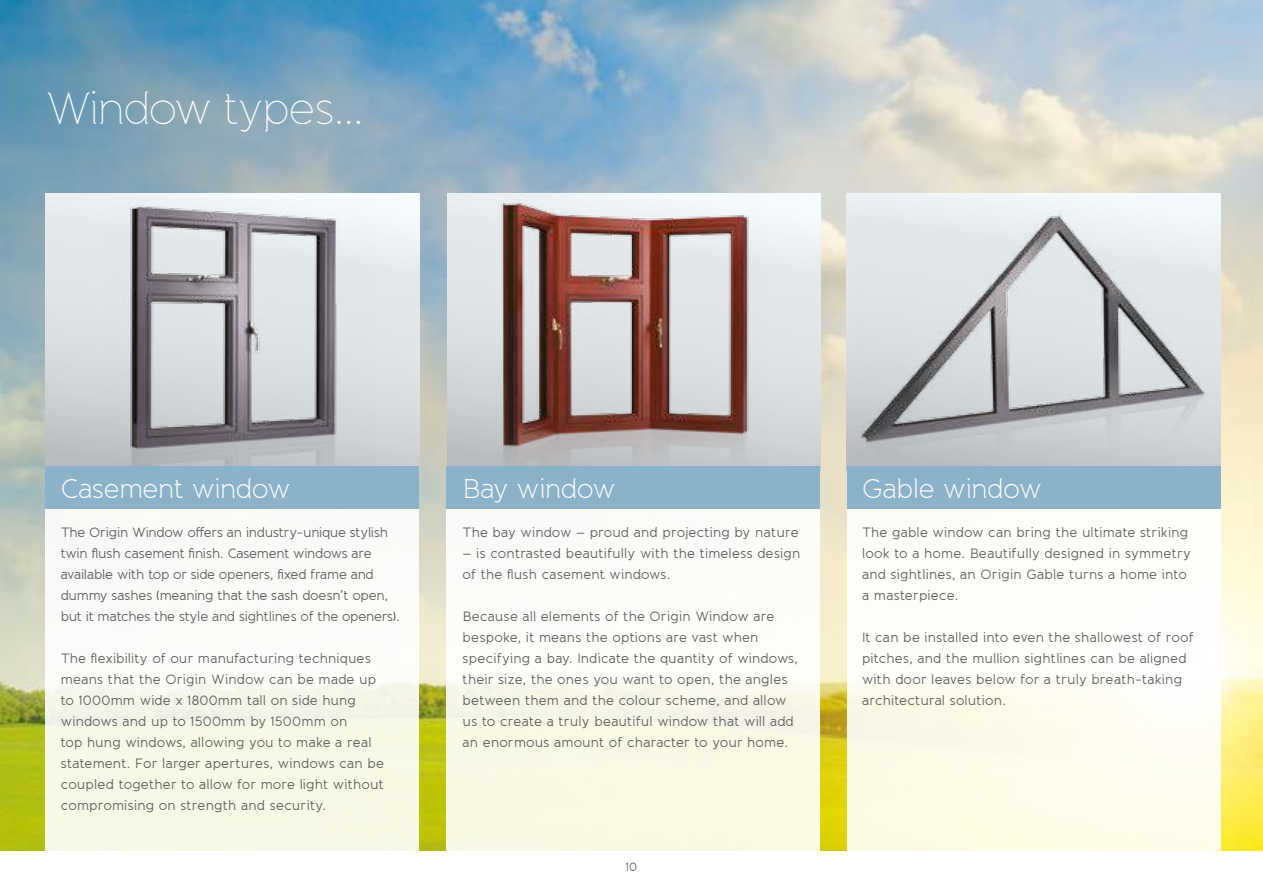
<style>
.page{position:relative;width:1263px;height:893px;background:#fff}
.page>*{position:absolute;margin:0;border:0;box-sizing:border-box;transform-origin:0 0}
.t1{font:100 45px "Banda";letter-spacing:-.03em;color:#fff}
.t2{font:300 27px "Banda";letter-spacing:-.02em;color:#fff}
.t3{font:13.5px/21px "Banda";letter-spacing:.005em;color:#575756}
.t4{font:13.5px/21px "Banda";letter-spacing:-.02em;color:#575756}
.t5{font:12px "Banda";color:#575756}
</style>
<div class="page">
<img style="left:0;top:0;width:1263px;height:850px">
<div style="left:46px;top:193px;width:373px;height:278px;background:linear-gradient(to bottom,#f1f6f9,#c5c8ca)"></div>
<img style="left:110px;top:199px;width:266px;height:268px">
<div style="left:46px;top:475px;width:373px;height:383px;background:linear-gradient(to right,#f8f9f0,#fafaf0)"></div>
<div style="left:46px;top:467px;width:373px;height:42px;background:#8bb2c9"></div>
<svg style="left:447px;top:193px;width:373px;height:274px"></svg>
<img style="left:499px;top:193px;width:264px;height:274px">
<div style="left:447px;top:475px;width:373px;height:383px;background:linear-gradient(to right,#fafaf0,#fcfaf0)"></div>
<div style="left:447px;top:467px;width:373px;height:42px;background:#8bb2c9"></div>
<div style="left:847px;top:193px;width:373px;height:278px;background:linear-gradient(to bottom,#eff4f6,#bec1c3)"></div>
<img style="left:855px;top:198px;width:365px;height:269px">
<div style="left:847px;top:475px;width:373px;height:383px;background:linear-gradient(to right,#fdfbef,#fffef8)"></div>
<div style="left:847px;top:467px;width:373px;height:42px;background:#8bb2c9"></div>
<h1 class="t1" style="left:46px;top:83px;width:320px">Window types...</h1>
<h2 class="t2" style="left:61px;top:472px;width:231px">Casement window</h2>
<h2 class="t2" style="left:462px;top:472px;width:155px">Bay window</h2>
<p class="t3" style="left:463px;top:522px;width:338px">The bay window – proud and projecting by nature</p>
<p class="t3" style="left:463px;top:543px;width:339px">– is contrasted beautifully with the timeless design of the flush casement windows.</p>
<p class="t3" style="left:463px;top:606px;width:337px">Because all elements of the Origin Window are bespoke, it means the options are vast when specifying a bay. Indicate the quantity of windows, their size, the ones you want to open, the angles between them and the colour scheme, and allow us to create a truly beautiful window that will add an enormous amount of character to your home.</p>
<p class="t4" style="left:61px;top:522px;width:341px">The Origin Window offers an industry-unique stylish twin flush casement finish. Casement windows are available with top or side openers, fixed frame and dummy sashes (meaning that the sash doesn’t open, but it matches the style and sightlines of the openers).</p>
<p class="t3" style="left:61px;top:648px;width:325px">The flexibility of our manufacturing techniques means that the Origin Window can be made up to 1000mm wide x 1800mm tall on side hung windows and up to 1500mm by 1500mm on<br>top hung windows, allowing you to make a real statement. For larger apertures, windows can be coupled together to allow for more light without compromising on strength and security.</p>
<p class="t5" style="left:626px;top:859px;width:13px">10</p>
<h2 class="t2" style="left:862px;top:472px;width:181px">Gable window</h2>
<p class="t3" style="left:862px;top:522px;width:330px">The gable window can bring the ultimate striking look to a home. Beautifully designed in symmetry and sightlines, an Origin Gable turns a home into a masterpiece.</p>
<p class="t3" style="left:862px;top:627px;width:333px">It can be installed into even the shallowest of roof pitches, and the mullion sightlines can be aligned with door leaves below for a truly breath-taking architectural solution.</p>
</div>
